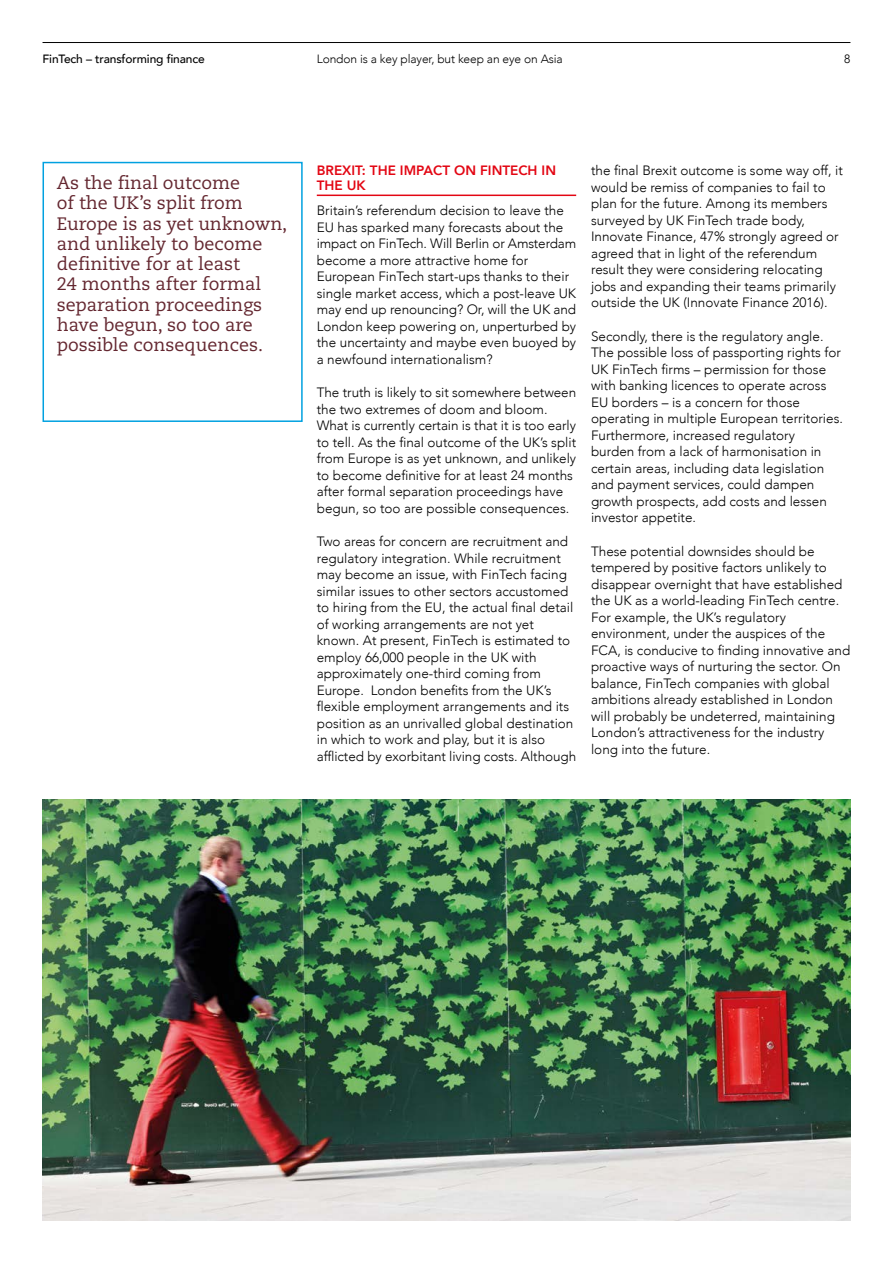
<style>
.page{position:relative;width:893px;height:1263px;background:#fff}
.page>*{position:absolute;margin:0;border:0;box-sizing:border-box;transform-origin:0 0}
.t1{font:18px/20.2px "Caecilia";color:#642730}
.t2{font:300 13.5px/16.5px "Avenir";color:#000}
.t3{font:800 13.5px/15px "Avenir";color:#e30613}
.t4{font:300 12px "Avenir";letter-spacing:-.01em;color:#000}
.t5{font:500 12px "Avenir";letter-spacing:-.01em;color:#000}
</style>
<div class="page">
<hr style="left:317px;top:195px;width:259px;height:1px;background:#e30613">
<img style="left:43px;top:799px;width:807px;height:421px">
<hr style="left:43px;top:42px;width:807px;height:1px;background:#000">
<div style="left:43px;top:162px;width:260px;height:260px;border:2px solid #00a1e0"></div>
<p class="t5" style="left:43px;top:48px;width:164px">FinTech – transforming finance</p>
<p class="t4" style="left:317px;top:52px;width:247px">London is a key player, but keep an eye on Asia</p>
<p class="t4" style="left:844px;top:52px;width:8px">8</p>
<h1 class="t1" style="left:57px;top:173px;width:232px">As the final outcome<br>of the UK’s split from<br>Europe is as yet unknown, and unlikely to become definitive for at least<br>24 months after formal separation proceedings have begun, so too are possible consequences.</h1>
<p class="t3" style="left:317px;top:163px;width:241px">BREXIT: THE IMPACT ON FINTECH IN<br>THE UK</p>
<p class="t2" style="left:317px;top:202px;width:261px">Britain’s referendum decision to leave the EU has sparked many forecasts about the impact on FinTech. Will Berlin or Amsterdam become a more attractive home for European FinTech start-ups thanks to their single market access, which a post-leave UK may end up renouncing? Or, will the UK and London keep powering on, unperturbed by the uncertainty and maybe even buoyed by a newfound internationalism?</p>
<p class="t2" style="left:317px;top:384px;width:261px">The truth is likely to sit somewhere between the two extremes of doom and bloom.<br>What is currently certain is that it is too early to tell. As the final outcome of the UK’s split from Europe is as yet unknown, and unlikely to become definitive for at least 24 months after formal separation proceedings have begun, so too are possible consequences.</p>
<p class="t2" style="left:317px;top:533px;width:261px">Two areas for concern are recruitment and regulatory integration. While recruitment may become an issue, with FinTech facing similar issues to other sectors accustomed to hiring from the EU, the actual final detail of working arrangements are not yet known. At present, FinTech is estimated to employ 66,000 people in the UK with approximately one-third coming from Europe. London benefits from the UK’s flexible employment arrangements and its position as an unrivalled global destination in which to work and play, but it is also afflicted by exorbitant living costs. Although</p>
<p class="t2" style="left:591px;top:162px;width:253px">the final Brexit outcome is some way off, it would be remiss of companies to fail to plan for the future. Among its members surveyed by UK FinTech trade body, Innovate Finance, 47% strongly agreed or agreed that in light of the referendum result they were considering relocating jobs and expanding their teams primarily outside the UK (Innovate Finance 2016).</p>
<p class="t2" style="left:591px;top:328px;width:253px">Secondly, there is the regulatory angle.<br>The possible loss of passporting rights for UK FinTech firms – permission for those with banking licences to operate across EU borders – is a concern for those operating in multiple European territories.<br>Furthermore, increased regulatory<br>burden from a lack of harmonisation in certain areas, including data legislation and payment services, could dampen growth prospects, add costs and lessen investor appetite.</p>
<p class="t2" style="left:591px;top:543px;width:261px">These potential downsides should be tempered by positive factors unlikely to disappear overnight that have established the UK as a world-leading FinTech centre.<br>For example, the UK’s regulatory environment, under the auspices of the FCA, is conducive to finding innovative and proactive ways of nurturing the sector. On balance, FinTech companies with global ambitions already established in London will probably be undeterred, maintaining London’s attractiveness for the industry long into the future.</p>
</div>
